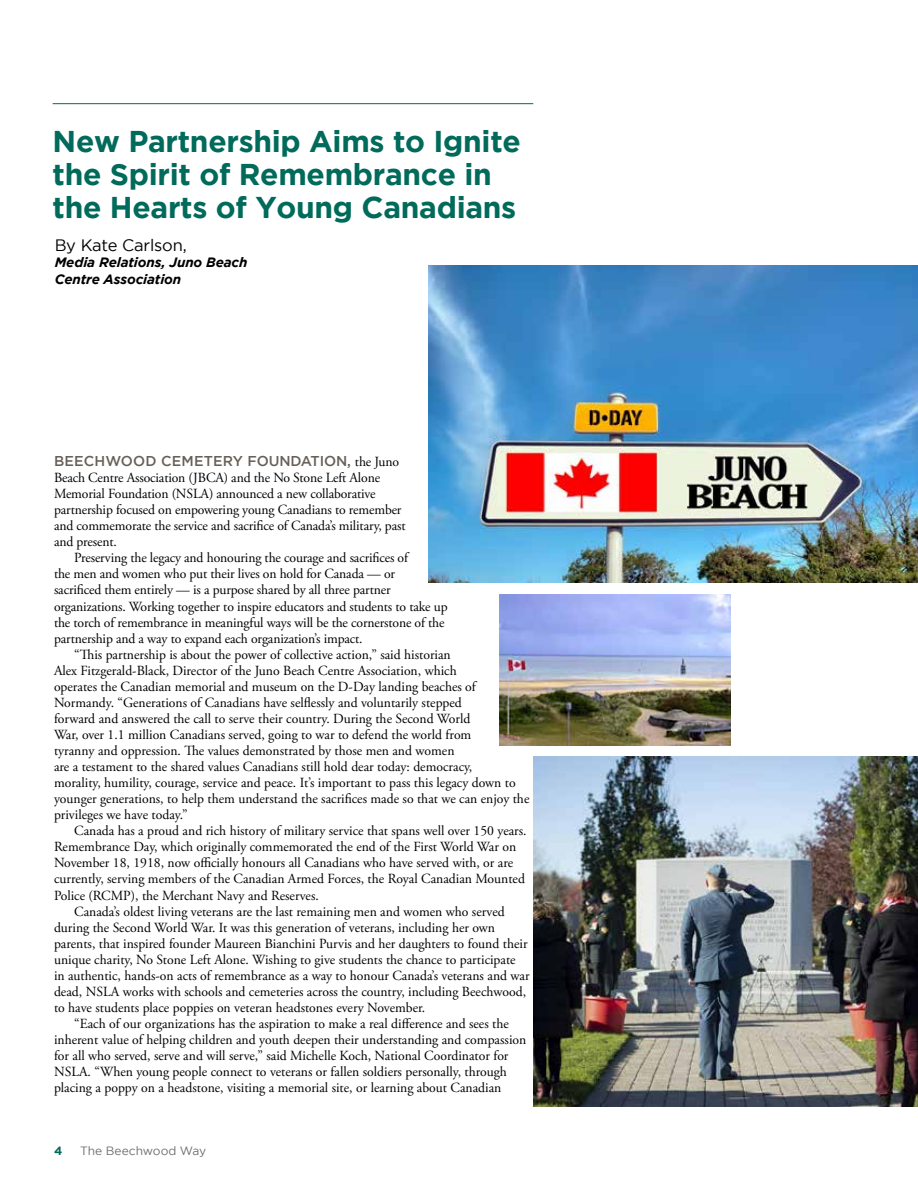
<style>
.page{position:relative;width:918px;height:1188px;background:#fff}
.page>*{position:absolute;margin:0;border:0;box-sizing:border-box;transform-origin:0 0}
.t1{font:700 30px/33px "Gotham";letter-spacing:-.01em;color:#006a5b}
.t2{font:16.5px "Gotham";letter-spacing:-.01em;color:#000}
.t3{font:500 14.25px "Gotham";letter-spacing:.01em;color:#686058}
.t4{font:13.95px/16px "Adobe Garamond Pro";color:#000}
.t5{font:italic 700 13.5px/16.5px "Gotham";letter-spacing:-.01em;color:#000}
.t6{font:12px "Gotham";color:#6d6e71}
.t7{font:700 12px "Gotham";color:#006a5b}
.s1{font-family:"Adobe Garamond Pro";font-weight:400;font-size:13.95px;color:#000}
</style>
<div class="page">
<img style="left:429px;top:266px;width:489px;height:317px">
<img style="left:533px;top:756px;width:385px;height:351px">
<img style="left:500px;top:594px;width:231px;height:152px">
<hr style="left:53px;top:103px;width:480px;height:1px;background:#006a5b">
<h1 class="t1" style="left:53px;top:124px;width:470px">New Partnership Aims to Ignite the Spirit of Remembrance in the Hearts of Young Canadians</h1>
<p class="t2" style="left:55px;top:236px;width:134px">By Kate Carlson,</p>
<p class="t5" style="left:55px;top:254px;width:194px">Media Relations, Juno Beach<br>Centre Association</p>
<p class="t3" style="left:54px;top:453px;width:347px">BEECHWOOD CEMETERY FOUNDATION, <span class="s1">the Juno</span></p>
<p class="t4" style="left:54px;top:470px;width:353px">Beach Centre Association (JBCA) and the No Stone Left Alone Memorial Foundation (NSLA) announced a new collaborative partnership focused on empowering young Canadians to remember and commemorate the service and sacrifice of Canada’s military, past and present.</p>
<p class="t4" style="left:54px;top:550px;width:395px;text-indent:20px">Preserving the legacy and honouring the courage and sacrifices of<br>the men and women who put their lives on hold for Canada — or<br>sacrificed them entirely — is a purpose shared by all three partner organizations. Working together to inspire educators and students to take up the torch of remembrance in meaningful ways will be the cornerstone of the partnership and a way to expand each organization’s impact.</p>
<p class="t4" style="left:54px;top:647px;width:477px;text-indent:20px">“This partnership is about the power of collective action,” said historian<br>Alex Fitzgerald-Black, Director of the Juno Beach Centre Association, which<br>operates the Canadian memorial and museum on the D-Day landing beaches of Normandy. “Generations of Canadians have selflessly and voluntarily stepped<br>forward and answered the call to serve their country. During the Second World<br>War, over 1.1 million Canadians served, going to war to defend the world from<br>tyranny and oppression. The values demonstrated by those men and women<br>are a testament to the shared values Canadians still hold dear today: democracy,<br>morality, humility, courage, service and peace. It’s important to pass this legacy down to younger generations, to help them understand the sacrifices made so that we can enjoy the privileges we have today.”</p>
<p class="t4" style="left:74px;top:823px;width:454px">Canada has a proud and rich history of military service that spans well over 150 years.</p>
<p class="t4" style="left:54px;top:839px;width:464px">Remembrance Day, which originally commemorated the end of the First World War on</p>
<p class="t4" style="left:54px;top:855px;width:461px">November 18, 1918, now officially honours all Canadians who have served with, or are</p>
<p class="t4" style="left:54px;top:872px;width:473px">currently, serving members of the Canadian Armed Forces, the Royal Canadian Mounted</p>
<p class="t4" style="left:54px;top:888px;width:266px">Police (RCMP), the Merchant Navy and Reserves.</p>
<p class="t4" style="left:74px;top:904px;width:432px">Canada’s oldest living veterans are the last remaining men and women who served</p>
<p class="t4" style="left:54px;top:920px;width:443px">during the Second World War. It was this generation of veterans, including her own</p>
<p class="t4" style="left:54px;top:936px;width:475px">parents, that inspired founder Maureen Bianchini Purvis and her daughters to found their</p>
<p class="t4" style="left:54px;top:952px;width:463px">unique charity, No Stone Left Alone. Wishing to give students the chance to participate</p>
<p class="t4" style="left:54px;top:968px;width:477px">in authentic, hands-on acts of remembrance as a way to honour Canada’s veterans and war</p>
<p class="t4" style="left:54px;top:984px;width:474px">dead, NSLA works with schools and cemeteries across the country, including Beechwood,</p>
<p class="t4" style="left:54px;top:1000px;width:373px">to have students place poppies on veteran headstones every November.</p>
<p class="t4" style="left:74px;top:1016px;width:436px">“Each of our organizations has the aspiration to make a real difference and sees the</p>
<p class="t4" style="left:54px;top:1032px;width:474px">inherent value of helping children and youth deepen their understanding and compassion</p>
<p class="t4" style="left:54px;top:1048px;width:456px">for all who served, serve and will serve,” said Michelle Koch, National Coordinator for</p>
<p class="t4" style="left:54px;top:1064px;width:455px">NSLA. “When young people connect to veterans or fallen soldiers personally, through</p>
<p class="t4" style="left:54px;top:1080px;width:449px">placing a poppy on a headstone, visiting a memorial site, or learning about Canadian</p>
<p class="t7" style="left:54px;top:1143px;width:10px">4</p>
<p class="t6" style="left:80px;top:1144px;width:127px">The Beechwood Way</p>
</div>
